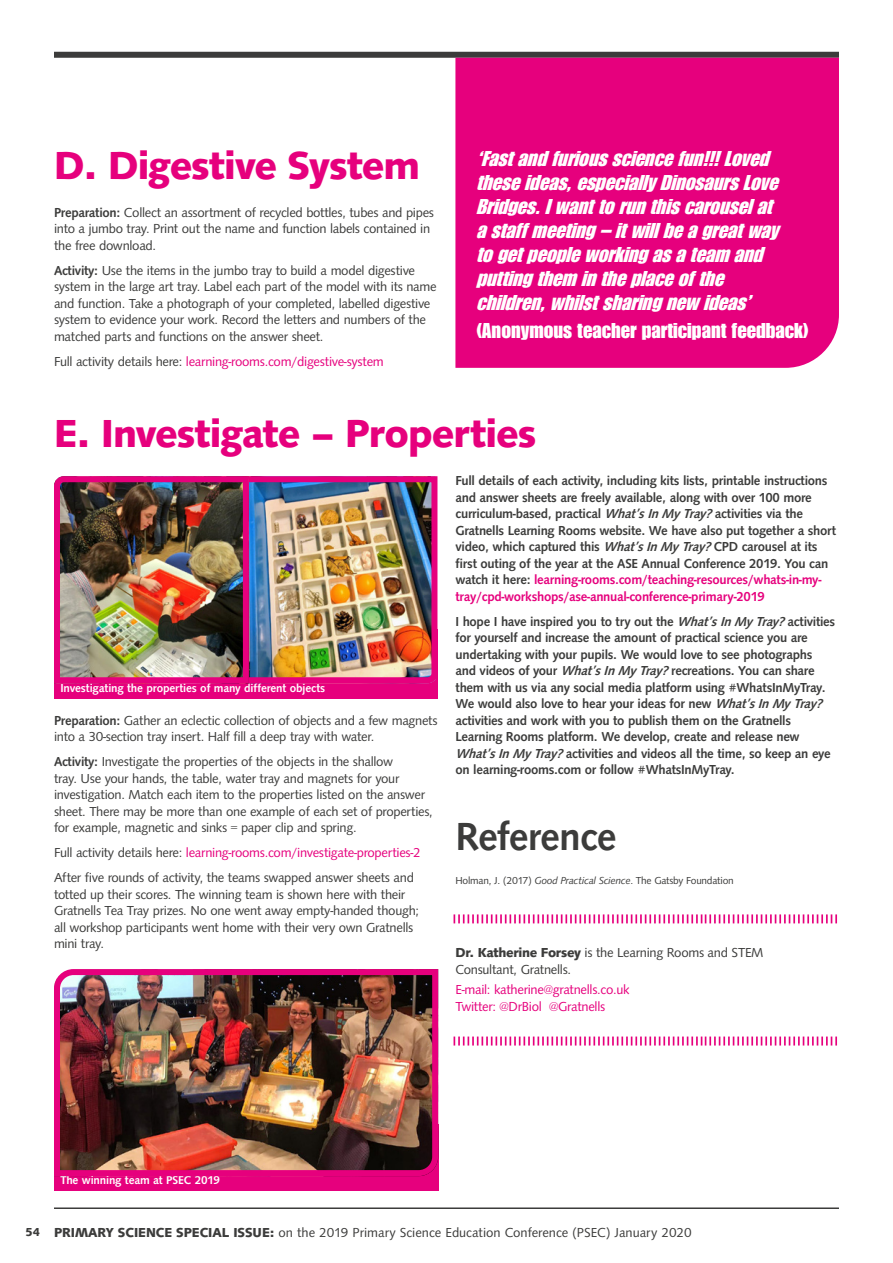
<style>
.page{position:relative;width:893px;height:1263px;background:#fff}
.page>*{position:absolute;margin:0;border:0;box-sizing:border-box;transform-origin:0 0}
.t1{font:700 40.5px "Syntax T";letter-spacing:-.02em;color:#e6007d}
.t2{font:500 40.5px "Syntax T";letter-spacing:-.02em;color:#3c3c3b}
.t3{font:italic 21px/24px "Impact";color:#fff}
.t4{font:21px "Impact";color:#fff}
.t5{font:13.5px/16.5px "Syntax T";letter-spacing:-.02em;color:#3c3c3b}
.t6{font:500 13.5px/16.5px "Syntax T";letter-spacing:-.02em;color:#3c3c3b}
.t7{font:13.5px/16.5px "Syntax T";letter-spacing:-.02em;color:#e6007d}
.t8{font:13.5px "Syntax T";color:#3c3c3b}
.t9{font:500 12px "Syntax T";letter-spacing:-.01em;color:#fff}
.t10{font:700 12px "Syntax T";color:#3c3c3b}
.t11{font:10.5px "Syntax T";letter-spacing:-.02em;color:#3c3c3b}
.s1{font-weight:500}
.s2{color:#3c3c3b}
.s3{color:#e6007d}
.s4{font-style:italic}
.s5{font-weight:700}
</style>
<div class="page">
<div style="left:54px;top:629px;width:383px;height:69px;background:#e6007d"></div>
<img style="left:54px;top:476px;width:384px;height:210px">
<div style="left:54px;top:1124px;width:384px;height:66px;background:#e6007d"></div>
<img style="left:54px;top:969px;width:385px;height:210px">
<hr style="left:54px;top:1207px;width:785px;height:2px;background:#3c3c3b">
<div style="left:54px;top:52px;width:785px;height:6px;background:#3c3c3b"></div>
<div style="left:452px;top:57px;width:387px;height:311px;background:#e6007d"></div>
<svg style="left:454px;top:914px;width:383px;height:9px"></svg>
<svg style="left:454px;top:1036px;width:383px;height:9px"></svg>
<h1 class="t1" style="left:54px;top:142px;width:368px">D. Digestive System</h1>
<p class="t5" style="left:54px;top:204px;width:381px"><span class="s1">Preparation:</span> Collect an assortment of recycled bottles, tubes and pipes into a jumbo tray. Print out the name and function labels contained in the free download.</p>
<p class="t5" style="left:54px;top:262px;width:384px"><span class="s1">Activity:</span> Use the items in the jumbo tray to build a model digestive system in the large art tray. Label each part of the model with its name and function. Take a photograph of your completed, labelled digestive system to evidence your work. Record the letters and numbers of the matched parts and functions on the answer sheet.</p>
<p class="t7" style="left:54px;top:353px;width:331px"><span class="s2">Full activity details here:</span> learning-rooms.com/digestive-system</p>
<p class="t3" style="left:476px;top:146px;width:310px">‘Fastandfurioussciencefun!!!Loved theseideas,especiallyDinosaursLove Bridges.Iwanttorunthiscarouselat astaffmeeting–itwillbeagreatway togetpeopleworkingasateam and puttingthem intheplaceofthe children,whilstsharingnew ideas’</p>
<h2 class="t4" style="left:476px;top:318px;width:334px">(Anonymous teacher participant feedback)</h2>
<h1 class="t1" style="left:54px;top:411px;width:484px">E. Investigate – Properties</h1>
<p class="t9" style="left:60px;top:681px;width:266px">Investigating the properties of many different objects</p>
<p class="t5" style="left:54px;top:712px;width:385px"><span class="s1">Preparation:</span> Gather an eclectic collection of objects and a few magnets into a 30-section tray insert. Half fill a deep tray with water.</p>
<p class="t5" style="left:54px;top:753px;width:380px"><span class="s1">Activity:</span> Investigate the properties of the objects in the shallow<br>tray. Use your hands, the table, water tray and magnets for your investigation. Match each item to the properties listed on the answer sheet. There may be more than one example of each set of properties, for example, magnetic and sinks = paper clip and spring.</p>
<p class="t5" style="left:54px;top:840px;width:368px;line-height:25px">Full activity details here: <span class="s3">learning-rooms.com/investigate-properties-2<br></span>After five rounds of activity, the teams swapped answer sheets and</p>
<p class="t5" style="left:54px;top:886px;width:367px">totted up their scores. The winning team is shown here with their Gratnells Tea Tray prizes. No one went away empty-handed though; all workshop participants went home with their very own Gratnells mini tray.</p>
<p class="t6" style="left:455px;top:472px;width:382px">Full details of each activity, including kits lists, printable instructions and answer sheets are freely available, along with over 100 more curriculum-based, practical <span class="s4">What’sInMy Tray?</span>activities via the Gratnells Learning Rooms website. We have also put together a short video, which captured this <span class="s4">What’sInMy Tray?</span>CPD carousel at its first outing of the year at the ASE Annual Conference 2019. You can watch it here: <span class="s3">learning-rooms.com/teaching-resources/whats-in-my&shy;tray/cpd-workshops/ase-annual-conference-primary-2019</span></p>
<p class="t6" style="left:455px;top:613px;width:381px">I hope I have inspired you to try out the <span class="s4">What’sInMy Tray?</span>activities for yourself and increase the amount of practical science you are undertaking with your pupils. We would love to see photographs and videos of your <span class="s4">What’sInMy Tray?</span>recreations. You can share them with us via any social media platform using #WhatsInMyTray.<br>We would also love to hear your ideas for new <span class="s4">What’sInMy Tray? </span>activities and work with you to publish them on the Gratnells Learning Rooms platform. We develop, create and release new <span class="s4">What’sInMy Tray?</span>activities and videos all the time, so keep an eye on learning-rooms.com or follow #WhatsInMyTray.</p>
<h1 class="t2" style="left:455px;top:812px;width:163px">Reference</h1>
<p class="t11" style="left:455px;top:875px;width:280px">Holman, J. (2017) <span class="s4">Good Practical Science</span>. The Gatsby Foundation</p>
<p class="t5" style="left:455px;top:944px;width:310px"><span class="s5">Dr. Katherine Forsey</span> is the Learning Rooms and STEM<br>Consultant, Gratnells.</p>
<p class="t7" style="left:455px;top:981px;width:176px">E-mail: katherine@gratnells.co.uk<br>Twitter: @DrBiol @Gratnells</p>
<p class="t9" style="left:60px;top:1173px;width:161px">The winning team at PSEC 2019</p>
<p class="t10" style="left:26px;top:1225px;width:16px">54</p>
<p class="t8" style="left:54px;top:1225px;width:639px"><span class="s5">PRIMARY SCIENCE SPECIAL ISSUE:</span> on the 2019 Primary Science Education Conference (PSEC) January 2020</p>
</div>
